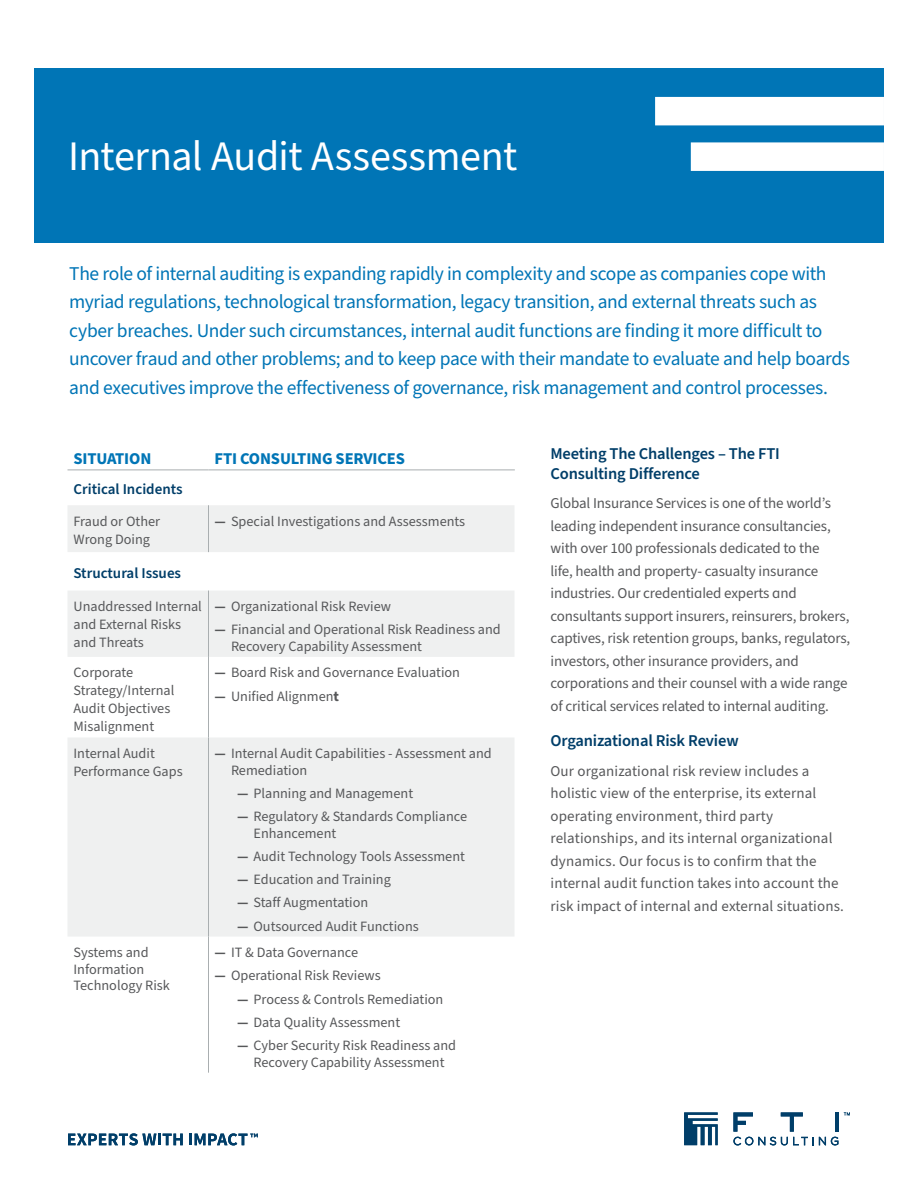
<style>
.page{position:relative;width:918px;height:1188px;background:#fff}
.page>*{position:absolute;margin:0;border:0;box-sizing:border-box;transform-origin:0 0}
.Headline-NoPhoto{font:42px "Source Sans Pro";letter-spacing:-.01em;color:#fff}
.Intro{font:19.5px/28.5px "Source Sans Pro";letter-spacing:-.02em;color:#0075b6}
.Subhead_L1_-_MAIN{font:600 16.5px/19.8px "Source Sans Pro";letter-spacing:-.01em;color:#003e69}
.Table__Header{font:700 16.5px "Source Sans Pro";letter-spacing:-.01em;color:#0075b6}
.Body_Copy{font:15px/22.5px "Source Sans Pro";letter-spacing:-.01em;color:#57585a}
.Body_Copy-2{font:15px/22.5px "Source Sans Pro";letter-spacing:.01em;color:#57585a}
.Table__Body_Copy{font:600 15px "Source Sans Pro";color:#003e69}
.Table__Body_Copy-2{font:14.25px/18px "Source Sans Pro";color:#57585a}
.s1{font-weight:700}
</style>
<div class="page">
<div style="left:34px;top:68px;width:850px;height:174px;background:#0075b6"></div>
<div style="left:655px;top:97px;width:229px;height:28px;background:#fff"></div>
<div style="left:691px;top:142px;width:193px;height:29px;background:#fff"></div>
<svg style="left:68px;top:1133px;width:115px;height:12px"></svg>
<svg style="left:189px;top:1133px;width:69px;height:12px"></svg>
<svg style="left:684px;top:1112px;width:34px;height:33px"></svg>
<svg style="left:844px;top:1112px;width:6px;height:3px"></svg>
<hr style="left:835px;top:1112px;width:4px;height:20px;background:#003e69">
<svg style="left:733px;top:1112px;width:105px;height:33px"></svg>
<svg style="left:68px;top:469px;width:446px;height:1px"></svg>
<svg style="left:68px;top:505px;width:446px;height:431px;fill:#eff0f0"></svg>
<hr style="left:68px;top:470px;width:140px;height:1px;background:#a9aeb0">
<hr style="left:208px;top:470px;width:307px;height:1px;background:#a9aeb0">
<hr style="left:208px;top:505px;width:1px;height:47px;background:#a9aeb0">
<hr style="left:208px;top:591px;width:1px;height:66px;background:#a9aeb0">
<hr style="left:208px;top:657px;width:1px;height:80px;background:#a9aeb0">
<hr style="left:208px;top:737px;width:1px;height:200px;background:#a9aeb0">
<hr style="left:208px;top:937px;width:1px;height:136px;background:#a9aeb0">
<p class="Headline-NoPhoto" style="left:68px;top:128px;width:451px">Internal Audit Assessment</p>
<p class="Intro" style="left:69px;top:260px;width:782px">The role of internal auditing is expanding rapidly in complexity and scope as companies cope with myriad regulations, technological transformation, legacy transition, and external threats such as cyber breaches. Under such circumstances, internal audit functions are finding it more difficult to uncover fraud and other problems; and to keep pace with their mandate to evaluate and help boards and executives improve the effectiveness of governance, risk management and control processes.</p>
<p class="Table__Header" style="left:74px;top:447px;width:79px">SITUATION</p>
<p class="Table__Header" style="left:214px;top:447px;width:192px">FTI CONSULTING SERVICES</p>
<p class="Table__Body_Copy" style="left:74px;top:479px;width:111px">Critical Incidents</p>
<p class="Table__Body_Copy-2" style="left:74px;top:513px;width:88px">Fraud or Other<br>Wrong Doing</p>
<p class="Table__Body_Copy-2" style="left:214px;top:513px;width:252px"><span class="s1">—</span> Special Investigations and Assessments</p>
<p class="Table__Body_Copy" style="left:74px;top:563px;width:109px">Structural Issues</p>
<p class="Table__Body_Copy-2" style="left:74px;top:598px;width:130px">Unaddressed Internal and External Risks and Threats</p>
<p class="Table__Body_Copy-2" style="left:214px;top:598px;width:178px"><span class="s1">—</span> Organizational Risk Review</p>
<p class="Table__Body_Copy-2" style="left:231px;top:622px;width:271px;line-height:16.5px;text-indent:-16px"><span class="s1">—</span> Financial and Operational Risk Readiness and<br>Recovery Capability Assessment</p>
<p class="Table__Body_Copy-2" style="left:74px;top:664px;width:102px">Corporate<br>Strategy/Internal<br>Audit Objectives<br>Misalignment</p>
<p class="Table__Body_Copy-2" style="left:214px;top:664px;width:247px"><span class="s1">—</span> Board Risk and Governance Evaluation</p>
<p class="Table__Body_Copy-2" style="left:214px;top:687px;width:126px"><span class="s1">—</span> Unified Alignmen<span class="s1">t</span></p>
<p class="Table__Body_Copy-2" style="left:74px;top:745px;width:111px">Internal Audit<br>Performance Gaps</p>
<p class="Table__Body_Copy-2" style="left:231px;top:746px;width:262px;line-height:16.5px;text-indent:-16px"><span class="s1">—</span> Internal Audit Capabilities - Assessment and<br>Remediation</p>
<p class="Table__Body_Copy-2" style="left:237px;top:785px;width:178px"><span class="s1">—</span> Planning and Management</p>
<p class="Table__Body_Copy-2" style="left:254px;top:809px;width:215px;line-height:16.5px;text-indent:-16px"><span class="s1">—</span> Regulatory &amp; Standards Compliance<br>Enhancement</p>
<p class="Table__Body_Copy-2" style="left:237px;top:848px;width:229px"><span class="s1">—</span> Audit Technology Tools Assessment</p>
<p class="Table__Body_Copy-2" style="left:237px;top:871px;width:155px"><span class="s1">—</span> Education and Training</p>
<p class="Table__Body_Copy-2" style="left:237px;top:894px;width:133px"><span class="s1">—</span> Staff Augmentation</p>
<p class="Table__Body_Copy-2" style="left:237px;top:917px;width:183px"><span class="s1">—</span> Outsourced Audit Functions</p>
<p class="Table__Body_Copy-2" style="left:74px;top:945px;width:98px;line-height:16.5px">Systems and<br>Information<br>Technology Risk</p>
<p class="Table__Body_Copy-2" style="left:214px;top:944px;width:145px"><span class="s1">—</span> IT &amp; Data Governance</p>
<p class="Table__Body_Copy-2" style="left:214px;top:967px;width:168px"><span class="s1">—</span> Operational Risk Reviews</p>
<p class="Table__Body_Copy-2" style="left:237px;top:990px;width:208px"><span class="s1">—</span> Process &amp; Controls Remediation</p>
<p class="Table__Body_Copy-2" style="left:237px;top:1014px;width:165px"><span class="s1">—</span> Data Quality Assessment</p>
<p class="Table__Body_Copy-2" style="left:237px;top:1038px;width:221px;line-height:16.5px;text-align:center"><span class="s1">—</span> Cyber Security Risk Readiness and<br>Recovery Capability Assessment</p>
<p class="Subhead_L1_-_MAIN" style="left:550px;top:444px;width:231px">Meeting The Challenges – The FTI<br>Consulting Difference</p>
<p class="Body_Copy" style="left:550px;top:493px;width:301px">Global Insurance Services is one of the world’s leading independent insurance consultancies, with over 100 professionals dedicated to the<br>life, health and property- casualty insurance industries. Our credentialed experts and consultants support insurers, reinsurers, brokers, captives, risk retention groups, banks, regulators, investors, other insurance providers, and corporations and their counsel with a wide range of critical services related to internal auditing.</p>
<p class="Subhead_L1_-_MAIN" style="left:550px;top:732px;width:190px">Organizational Risk Review</p>
<p class="Body_Copy-2" style="left:550px;top:760px;width:295px">Our organizational risk review includes a holistic view of the enterprise, its external operating environment, third party relationships, and its internal organizational dynamics. Our focus is to confirm that the internal audit function takes into account the risk impact of internal and external situations.</p>
</div>
